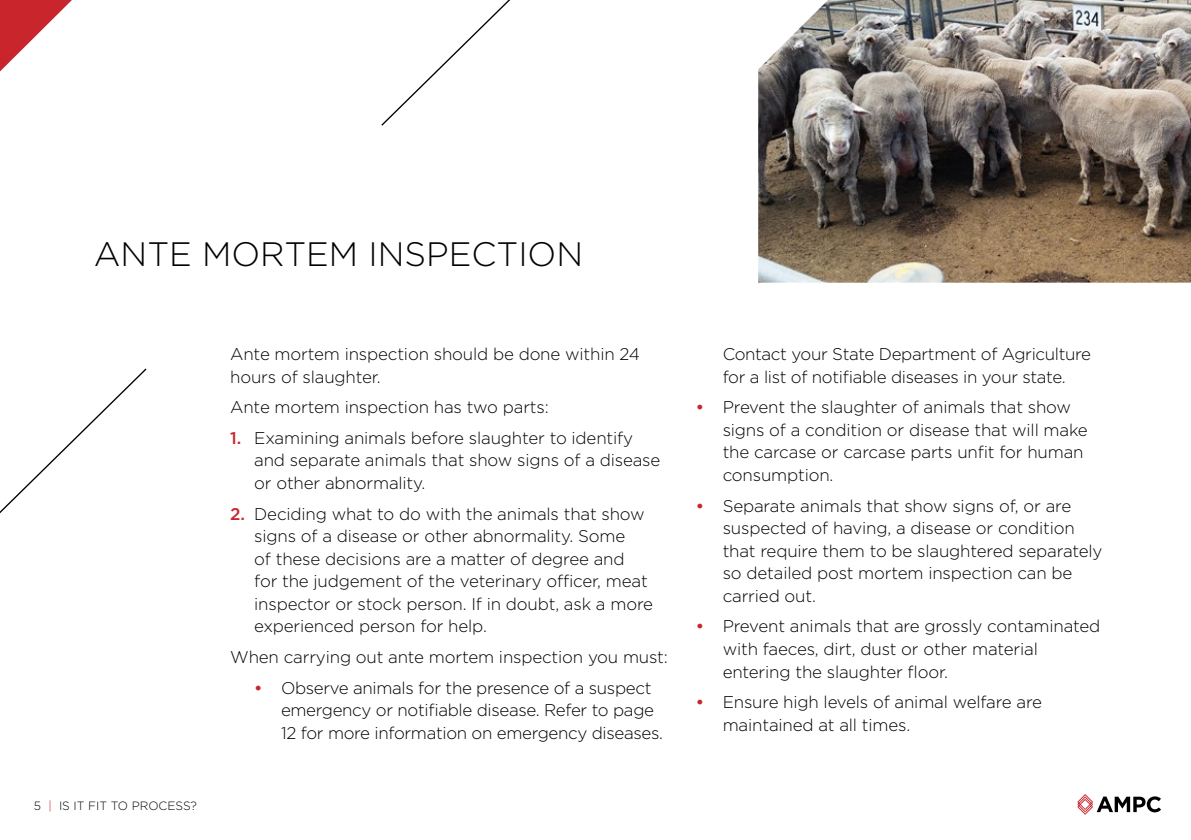
<style>
.page{position:relative;width:1191px;height:840px;background:#fff}
.page>*{position:absolute;margin:0;border:0;box-sizing:border-box;transform-origin:0 0}
.t1{font:300 33.8px "Gotham";color:#000}
.t2{font:300 17px/22.6px "Gotham";letter-spacing:-.01em;color:#000}
.t3{font:300 12px "Gotham";color:#000}
.s1{color:#c9252c}
.s2{font-weight:500;color:#c9252c}
</style>
<div class="page">
<svg style="left:1077px;top:794px;width:84px;height:20px"></svg>
<svg style="left:0;top:368px;width:147px;height:146px"></svg>
<svg style="left:381px;top:0;width:129px;height:126px"></svg>
<svg style="left:0;top:0;width:72px;height:71px"></svg>
<img style="left:758px;top:0;width:433px;height:282px">
<p class="t1" style="left:94px;top:235px;width:491px">ANTE MORTEM INSPECTION</p>
<p class="t3" style="left:34px;top:798px;width:165px">5 <span class="s1">|</span> IS IT FIT TO PROCESS?</p>
<p class="t2" style="left:230px;top:342px;width:411px">Ante mortem inspection should be done within 24 hours of slaughter.</p>
<p class="t2" style="left:230px;top:395px;width:320px">Ante mortem inspection has two parts:</p>
<p class="t2" style="left:254px;top:426px;width:408px;text-indent:-24px"><span class="s2">1.</span> Examining animals before slaughter to identify and separate animals that show signs of a disease or other abnormality.</p>
<p class="t2" style="left:254px;top:501px;width:400px;text-indent:-24px"><span class="s2">2.</span> Deciding what to do with the animals that show signs of a disease or other abnormality. Some<br>of these decisions are a matter of degree and<br>for the judgement of the veterinary officer, meat inspector or stock person. If in doubt, ask a more experienced person for help.</p>
<p class="t2" style="left:230px;top:645px;width:439px">When carrying out ante mortem inspection you must:</p>
<p class="t2" style="left:281px;top:675px;width:383px;text-indent:-27px"><span class="s2">•</span> Observe animals for the presence of a suspect emergency or notifiable disease. Refer to page<br>12 for more information on emergency diseases.</p>
<p class="t2" style="left:722px;top:342px;width:370px">Contact your State Department of Agriculture for a list of notifiable diseases in your state.</p>
<p class="t2" style="left:722px;top:395px;width:367px;text-indent:-27px"><span class="s2">•</span> Prevent the slaughter of animals that show signs of a condition or disease that will make the carcase or carcase parts unfit for human consumption.</p>
<p class="t2" style="left:722px;top:493px;width:381px;text-indent:-27px"><span class="s2">•</span> Separate animals that show signs of, or are suspected of having, a disease or condition that require them to be slaughtered separately so detailed post mortem inspection can be carried out.</p>
<p class="t2" style="left:722px;top:614px;width:379px;text-indent:-27px"><span class="s2">•</span> Prevent animals that are grossly contaminated with faeces, dirt, dust or other material entering the slaughter floor.</p>
<p class="t2" style="left:722px;top:690px;width:321px;text-indent:-27px"><span class="s2">•</span> Ensure high levels of animal welfare are maintained at all times.</p>
</div>
